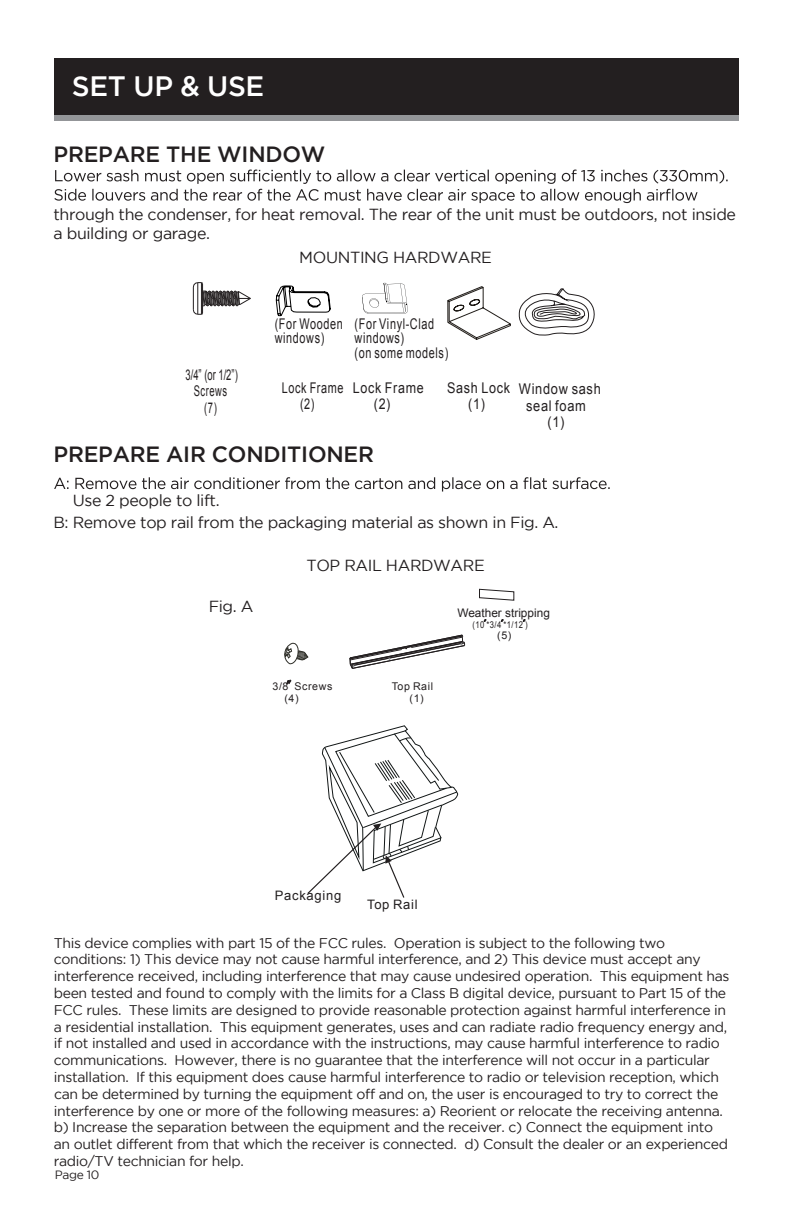
<style>
.page{position:relative;width:792px;height:1224px;background:#fff}
.page>*{position:absolute;margin:0;border:0;box-sizing:border-box;transform-origin:0 0}
.t1{font:500 28px "Gotham";letter-spacing:-.01em;color:#fff}
.t2{font:500 22px "Gotham";letter-spacing:-.01em;color:#231f20}
.t3{font:18px/20.2px "Arial";letter-spacing:.055em;color:#231f20}
.t4{font:16px/19.2px "Gotham";letter-spacing:-.025em;color:#231f20}
.t5{font:14.8px/14.8px "Arial";letter-spacing:.055em;color:#231f20;scale:.74 1}
.t6{font:14.8px/16.4px "Arial";letter-spacing:.055em;color:#231f20;text-align:center;scale:.85 1}
.t7{font:14.8px/16.4px "Arial";letter-spacing:.055em;color:#231f20;text-align:center;scale:.64 1}
.t8{font:14.8px/16.4px "Arial";letter-spacing:.055em;color:#231f20;text-align:center;scale:.87 1}
.t9{font:14px/16.8px "Gotham";letter-spacing:-.025em;color:#231f20}
.t10{font:13.4px "Arial";letter-spacing:.055em;color:#231f20}
.t11{font:13px "Arial";letter-spacing:.055em;color:#231f20}
.t12{font:12px "Gotham";letter-spacing:-.025em;color:#231f20}
.t13{font:11.8px "Arial";color:#231f20}
.t14{font:10.6px/11.8px "Arial";letter-spacing:.055em;color:#231f20}
.t15{font:10.6px/11.8px "Arial";letter-spacing:.055em;color:#231f20;text-align:center;scale:.87 1}
.t16{font:10.6px/11.8px "Arial";letter-spacing:.055em;color:#231f20;text-align:center;scale:.85 1}
.t17{font:10.6px "Arial";letter-spacing:.055em;color:#231f20;scale:.74 1}
.t18{font:9.4px "Arial";color:#231f20;scale:.81 1}
</style>
<div class="page">
<svg style="left:54px;top:114px;width:685px;height:6px;background:#808184"></svg>
<div style="left:54px;top:58px;width:685px;height:56px;background:#231f20"></div>
<svg style="left:54px;top:170px;width:674px;height:33px"></svg>
<svg style="left:54px;top:477px;width:556px;height:15px"></svg>
<svg style="left:362px;top:283px;width:46px;height:31px"></svg>
<svg style="left:276px;top:286px;width:55px;height:30px"></svg>
<svg style="left:447px;top:286px;width:64px;height:54px"></svg>
<svg style="left:518px;top:288px;width:77px;height:48px"></svg>
<svg style="left:193px;top:282px;width:58px;height:33px"></svg>
<svg style="left:287px;top:680px;width:4px;height:4px"></svg>
<svg style="left:307px;top:725px;width:151px;height:173px"></svg>
<svg style="left:349px;top:635px;width:117px;height:34px"></svg>
<svg style="left:284px;top:643px;width:24px;height:21px"></svg>
<svg style="left:479px;top:588px;width:36px;height:13px"></svg>
<h1 class="t1" style="left:72px;top:70px;width:194px">SET UP &amp; USE</h1>
<h2 class="t2" style="left:54px;top:142px;width:273px">PREPARE THE WINDOW</h2>
<p class="t4" style="left:53px;top:204px;width:684px">through the condenser, for heat removal. The rear of the unit must be outdoors, not inside a building or garage.</p>
<p class="t4" style="left:299px;top:248px;width:194px">MOUNTING HARDWARE</p>
<p class="t5" style="left:275px;top:316px;width:94px">(For Wooden windows)</p>
<p class="t5" style="left:355px;top:316px;width:128px">(For Vinyl-Clad windows)<br>(on some models)</p>
<p class="t17" style="left:330px;top:381px;width:62px">Lock Frame</p>
<p class="t16" style="left:449px;top:382px;width:55px">Sash Lock (1)</p>
<p class="t15" style="left:501px;top:383px;width:70px">Window sash seal foam<br>(1)</p>
<p class="t17" style="left:382px;top:346px;width:50px">windows)</p>
<p class="t7" style="left:186px;top:367px;width:83px">3/4” (or 1/2”)</p>
<p class="t7" style="left:194px;top:383px;width:54px">Screws (7)</p>
<p class="t5" style="left:300px;top:379px;width:60px;line-height:16.4px;text-indent:-18px">Lock Frame (2)</p>
<p class="t6" style="left:447px;top:380px;width:76px">Sash Lock (1)</p>
<p class="t8" style="left:519px;top:381px;width:96px">Window sash seal foam<br>(1)</p>
<p class="t6" style="left:374px;top:379px;width:60px;text-align:left;text-indent:-21px">Lock Frame (2)</p>
<p class="t16" style="left:381px;top:382px;width:62px">Lock Frame</p>
<h2 class="t2" style="left:54px;top:441px;width:322px">PREPARE AIR CONDITIONER</h2>
<p class="t4" style="left:73px;top:491px;width:148px">Use 2 people to lift.</p>
<p class="t4" style="left:53px;top:512px;width:507px">B: Remove top rail from the packaging material as shown in Fig. A.</p>
<p class="t4" style="left:209px;top:596px;width:46px">Fig. A</p>
<p class="t4" style="left:306px;top:556px;width:180px">TOP RAIL HARDWARE</p>
<p class="t14" style="left:284px;top:680px;width:49px;text-indent:-12px">3/8 Screws (4)</p>
<p class="t14" style="left:410px;top:680px;width:25px;text-indent:-18px">Top Rail (1)</p>
<p class="t13" style="left:457px;top:605px;width:94px">Weather stripping</p>
<p class="t14" style="left:497px;top:629px;width:16px">(5)</p>
<p class="t18" style="left:472px;top:618px;width:70px">(10 *3/4 *1/12 )</p>
<p class="t11" style="left:275px;top:887px;width:68px">Packaging</p>
<p class="t11" style="left:367px;top:896px;width:52px">Top Rail</p>
<p class="t9" style="left:54px;top:934px;width:677px">This device complies with part 15 of the FCC rules. Operation is subject to the following two conditions: 1) This device may not cause harmful interference, and 2) This device must accept any interference received, including interference that may cause undesired operation. This equipment has been tested and found to comply with the limits for a Class B digital device, pursuant to Part 15 of the FCC rules. These limits are designed to provide reasonable protection against harmful interference in a residential installation. This equipment generates, uses and can radiate radio frequency energy and, if not installed and used in accordance with the instructions, may cause harmful interference to radio communications. However, there is no guarantee that the interference will not occur in a particular installation. If this equipment does cause harmful interference to radio or television reception, which can be determined by turning the equipment off and on, the user is encouraged to try to correct the interference by one or more of the following measures: a) Reorient or relocate the receiving antenna. b) Increase the separation between the equipment and the receiver. c) Connect the equipment into an outlet different from that which the receiver is connected. d) Consult the dealer or an experienced radio/TV technician for help.</p>
<p class="t3" style="left:480px;top:964px;width:113px">R1 hardware (for &lt;10000</p>
<p class="t3" style="left:480px;top:1025px;width:49px">only )</p>
<p class="t3" style="left:480px;top:1005px;width:116px">Btu/h models</p>
<p class="t3" style="left:206px;top:1061px;width:94px">Packaging</p>
<p class="t3" style="left:334px;top:1073px;width:72px">Top Rail</p>
<p class="t3" style="left:422px;top:1064px;width:183px">R1 hardware(for &gt;10000Btu/h models only )</p>
<p class="t10" style="left:583px;top:1101px;width:70px">Packaging</p>
<p class="t10" style="left:678px;top:1111px;width:54px">Top Rail</p>
<p class="t12" style="left:55px;top:1168px;width:46px">Page 10</p>
</div>
